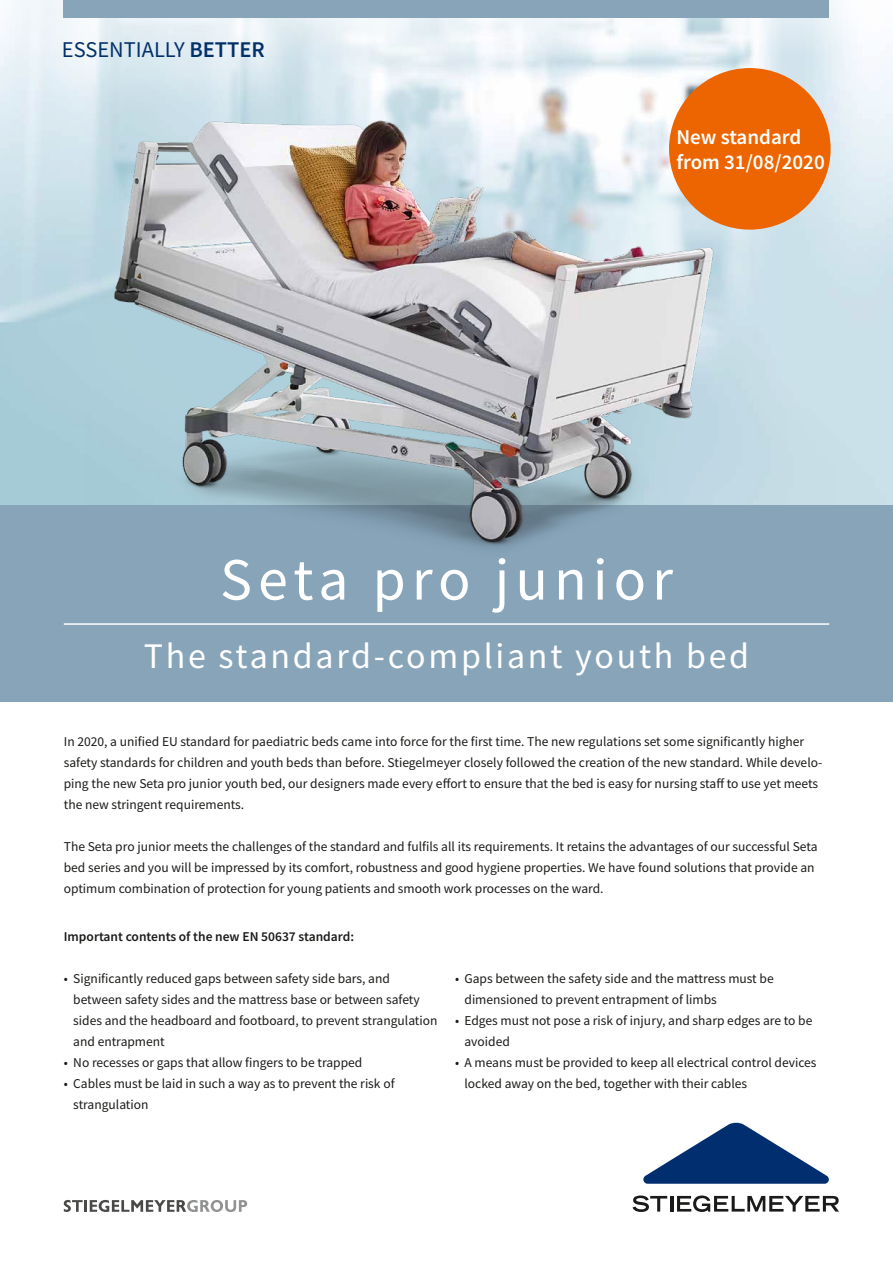
<style>
.page{position:relative;width:893px;height:1263px;background:#fff}
.page>*{position:absolute;margin:0;border:0;box-sizing:border-box;transform-origin:0 0}
.t1{font:60px "Source Sans Pro";letter-spacing:.1em;color:#fff}
.t2{font:36px "Source Sans Pro";letter-spacing:.075em;color:#fff}
.t3{font:22.5px "Source Sans Pro";color:#023069}
.t4{font:600 21px/25.2px "Source Sans Pro";color:#fff}
.t5{font:13.5px/21px "Source Sans Pro";color:#1a1a18}
.t6{font:600 13.5px "Source Sans Pro";color:#1a1a18}
.s1{font-weight:600}
</style>
<div class="page">
<svg style="left:643px;top:1123px;width:186px;height:61px"></svg>
<svg style="left:632px;top:1195px;width:35px;height:17px"></svg>
<hr style="left:670px;top:1196px;width:3px;height:15px;background:#1a1a18">
<svg style="left:677px;top:1195px;width:162px;height:17px"></svg>
<svg style="left:0;top:0;width:893px;height:65px;fill:#edf4f8"></svg>
<div style="left:0;top:505px;width:893px;height:197px;background:#87a4b9"></div>
<hr style="left:64px;top:623px;width:765px;height:2px;background:#fff">
<div style="left:748px;top:69px;width:40px;height:436px;background:#c9dee8"></div>
<img style="left:86px;top:69px;width:662px;height:479px">
<div style="left:3px;top:0;width:321px;height:119px;background:#fff;opacity:.3"></div>
<div style="left:64px;top:0;width:765px;height:17px;background:#87a4b9"></div>
<div style="left:669px;top:68px;width:162px;height:162px;background:#ec6501;border-radius:50%"></div>
<svg style="left:64px;top:1200px;width:183px;height:12px"></svg>
<h3 class="t3" style="left:62px;top:36px;width:205px">ESSENTIALLY <span class="s1">BETTER</span></h3>
<h3 class="t4" style="left:676px;top:124px;width:150px">New standard from 31/08/2020</h3>
<h1 class="t1" style="left:220px;top:541px;width:454px">Seta pro junior</h1>
<h2 class="t2" style="left:144px;top:633px;width:607px">The standard-compliant youth bed</h2>
<p class="t5" style="left:64px;top:731px;width:760px">In 2020, a unified EU standard for paediatric beds came into force for the first time. The new regulations set some significantly higher safety standards for children and youth beds than before. Stiegelmeyer closely followed the creation of the new standard. While develo&shy;ping the new Seta pro junior youth bed, our designers made every effort to ensure that the bed is easy for nursing staff to use yet meets the new stringent requirements.</p>
<p class="t5" style="left:64px;top:836px;width:755px">The Seta pro junior meets the challenges of the standard and fulfils all its requirements. It retains the advantages of our successful Seta bed series and you will be impressed by its comfort, robustness and good hygiene properties. We have found solutions that provide an optimum combination of protection for young patients and smooth work processes on the ward.</p>
<p class="t6" style="left:64px;top:928px;width:292px">Important contents of the new EN 50637 standard:</p>
<p class="t5" style="left:73px;top:968px;width:366px;text-indent:-10px">• Significantly reduced gaps between safety side bars, and between safety sides and the mattress base or between safety sides and the headboard and footboard, to prevent strangulation and entrapment</p>
<p class="t5" style="left:64px;top:1052px;width:300px">• No recesses or gaps that allow fingers to be trapped</p>
<p class="t5" style="left:73px;top:1073px;width:323px;text-indent:-10px">• Cables must be laid in such a way as to prevent the risk of strangulation</p>
<p class="t5" style="left:464px;top:968px;width:311px;text-indent:-10px">• Gaps between the safety side and the mattress must be dimensioned to prevent entrapment of limbs</p>
<p class="t5" style="left:464px;top:1010px;width:349px;text-indent:-10px">• Edges must not pose a risk of injury, and sharp edges are to be avoided</p>
<p class="t5" style="left:464px;top:1052px;width:354px;text-indent:-10px">• A means must be provided to keep all electrical control devices locked away on the bed, together with their cables</p>
</div>
